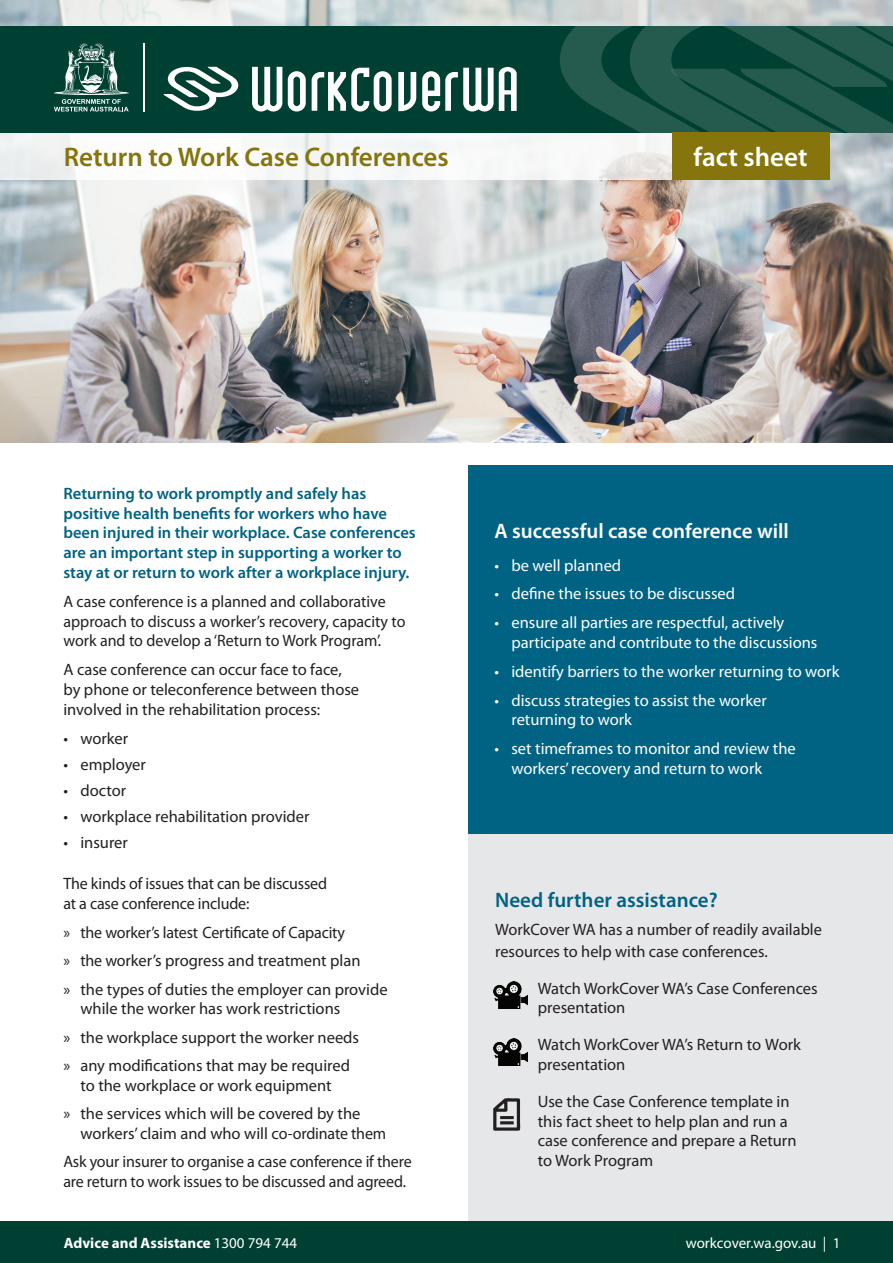
<style>
.page{position:relative;width:893px;height:1263px;background:#fff}
.page>*{position:absolute;margin:0;border:0;box-sizing:border-box;transform-origin:0 0}
.t1{font:600 27px "Myriad Pro";color:#86750c}
.t2{font:600 27px "Myriad Pro";color:#fff}
.t3{font:600 21px "Myriad Pro";color:#fff}
.t4{font:600 21px "Myriad Pro";color:#016384}
.t5{font:16.5px/19.8px "Myriad Pro";color:#231f20}
.t6{font:16.5px/19.8px "Myriad Pro";color:#fff}
.t7{font:600 16.5px/19.8px "Myriad Pro";color:#016384}
.t8{font:700 15px "Myriad Pro";color:#fff}
.t9{font:15px "Myriad Pro";color:#fff}
.s1{font-weight:400}
</style>
<div class="page">
<div style="left:468px;top:833px;width:425px;height:404px;background:#e6e7e9"></div>
<img style="left:0;top:0;width:893px;height:26px">
<img style="left:0;top:132px;width:893px;height:310px">
<div style="left:0;top:26px;width:893px;height:106px;background:#004032"></div>
<svg style="left:560px;top:26px;width:333px;height:106px"></svg>
<svg style="left:164px;top:66px;width:74px;height:45px"></svg>
<svg style="left:252px;top:67px;width:30px;height:45px"></svg>
<svg style="left:288px;top:71px;width:18px;height:41px"></svg>
<svg style="left:312px;top:68px;width:80px;height:44px"></svg>
<svg style="left:398px;top:72px;width:18px;height:39px"></svg>
<svg style="left:422px;top:67px;width:95px;height:45px"></svg>
<hr style="left:143px;top:43px;width:2px;height:68px;background:#fff">
<svg style="left:54px;top:43px;width:75px;height:69px"></svg>
<div style="left:0;top:1221px;width:893px;height:42px;background:#004032"></div>
<svg style="left:0;top:133px;width:672px;height:46px"></svg>
<div style="left:672px;top:132px;width:157px;height:47px;background:#86750c"></div>
<div style="left:468px;top:465px;width:425px;height:368px;background:#016384"></div>
<img style="left:493px;top:981px;width:35px;height:28px">
<img style="left:493px;top:1038px;width:35px;height:27px">
<svg style="left:493px;top:1098px;width:28px;height:33px"></svg>
<h1 class="t1" style="left:64px;top:140px;width:386px">Return to Work Case Conferences</h1>
<h1 class="t2" style="left:693px;top:140px;width:115px">fact sheet</h1>
<p class="t7" style="left:63px;top:483px;width:354px">Returning to work promptly and safely has positive health benefits for workers who have been injured in their workplace. Case conferences are an important step in supporting a worker to stay at or return to work after a workplace injury.</p>
<p class="t5" style="left:63px;top:591px;width:344px">A case conference is a planned and collaborative approach to discuss a worker’s recovery, capacity to work and to develop a ‘Return to Work Program’.</p>
<p class="t5" style="left:63px;top:659px;width:297px">A case conference can occur face to face, by phone or teleconference between those involved in the rehabilitation process:</p>
<p class="t5" style="left:63px;top:728px;width:66px">• worker</p>
<p class="t5" style="left:63px;top:754px;width:84px">• employer</p>
<p class="t5" style="left:63px;top:780px;width:64px">• doctor</p>
<p class="t5" style="left:63px;top:806px;width:248px">• workplace rehabilitation provider</p>
<p class="t5" style="left:63px;top:833px;width:66px">• insurer</p>
<p class="t5" style="left:63px;top:874px;width:265px">The kinds of issues that can be discussed at a case conference include:</p>
<p class="t5" style="left:63px;top:918px;width:326px;line-height:28.3px">» the worker’s latest Certificate of Capacity<br>» the worker’s progress and treatment plan<br>» the types of duties the employer can provide</p>
<p class="t5" style="left:63px;top:994px;width:297px;line-height:28.3px;text-align:center">while the worker has work restrictions<br>» the workplace support the worker needs » any modifications that may be required</p>
<p class="t5" style="left:63px;top:1071px;width:299px;line-height:28.3px;text-indent:17px">to the workplace or work equipment<br>» the services which will be covered by the</p>
<p class="t5" style="left:63px;top:1119px;width:350px;line-height:28.3px;text-align:center">workers’ claim and who will co-ordinate them<br>Ask your insurer to organise a case conference if there</p>
<p class="t5" style="left:63px;top:1171px;width:344px">are return to work issues to be discussed and agreed.</p>
<p class="t8" style="left:64px;top:1234px;width:235px">Advice and Assistance <span class="s1">1300 794 744</span></p>
<p class="t3" style="left:494px;top:518px;width:296px">A successful case conference will</p>
<p class="t6" style="left:494px;top:555px;width:128px">• be well planned</p>
<p class="t6" style="left:494px;top:584px;width:242px">• define the issues to be discussed</p>
<p class="t6" style="left:511px;top:612px;width:308px;text-indent:-17px">• ensure all parties are respectful, actively participate and contribute to the discussions</p>
<p class="t6" style="left:494px;top:661px;width:347px">• identify barriers to the worker returning to work</p>
<p class="t6" style="left:511px;top:690px;width:257px;text-indent:-17px">• discuss strategies to assist the worker returning to work</p>
<p class="t6" style="left:511px;top:738px;width:286px;text-indent:-17px">• set timeframes to monitor and review the workers’ recovery and return to work</p>
<p class="t4" style="left:495px;top:886px;width:224px">Need further assistance?</p>
<p class="t5" style="left:495px;top:918px;width:328px;line-height:21.6px">WorkCover WA has a number of readily available resources to help with case conferences.</p>
<p class="t5" style="left:538px;top:978px;width:281px">Watch WorkCover WA’s Case Conferences presentation</p>
<p class="t5" style="left:538px;top:1034px;width:265px">Watch WorkCover WA’s Return to Work presentation</p>
<p class="t5" style="left:538px;top:1091px;width:260px">Use the Case Conference template in this fact sheet to help plan and run a case conference and prepare a Return to Work Program</p>
<p class="t9" style="left:686px;top:1234px;width:156px">workcover.wa.gov.au | 1</p>
</div>
